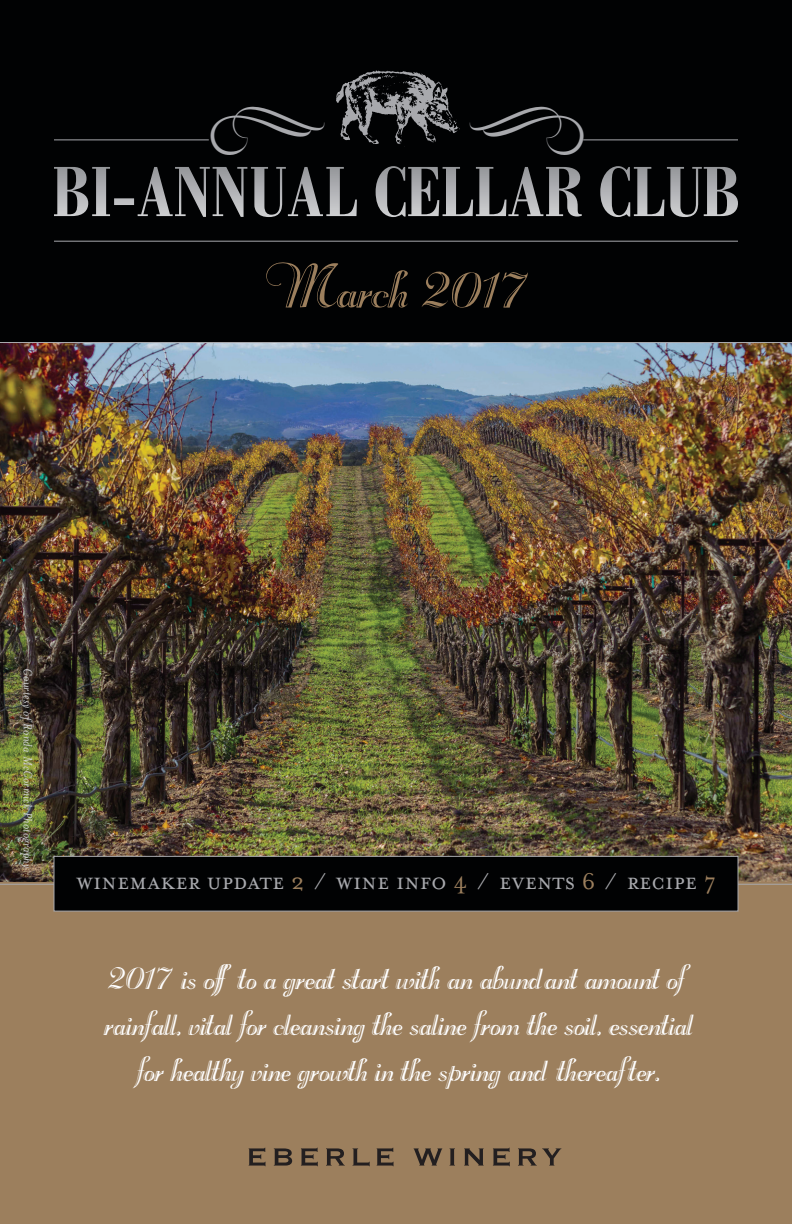
<style>
.page{position:relative;width:792px;height:1224px;background:#fff}
.page>*{position:absolute;margin:0;border:0;box-sizing:border-box;transform-origin:0 0}
.t1{font:72px "Rechtman Script";color:#9c7f5d}
.t2{font:44px/46px "Rechtman Script";color:#fff;text-align:center}
.t3{font:42.8px "Style Ornaments";color:#a8a9ad}
.t4{font:26px "Mrs Eaves Small Caps";color:#a8a9ad}
.t5{font:italic 14px "Mrs Eaves";letter-spacing:.02em;color:#d1d2d4}
.s1{font-family:"Mrs Eaves Roman";color:#9c7f5d}
</style>
<div class="page">
<img style="left:0;top:343px;width:792px;height:539px">
<div style="left:0;top:882px;width:792px;height:342px;background:#9c7f5d"></div>
<div style="left:0;top:0;width:792px;height:342px;background:#010203"></div>
<hr style="left:54px;top:241px;width:684px;height:1px;background:#a8a9ad">
<svg style="left:336px;top:70px;width:124px;height:74px"></svg>
<hr style="left:583px;top:139px;width:155px;height:1px;background:#a8a9ad">
<hr style="left:54px;top:139px;width:155px;height:1px;background:#a8a9ad">
<hr style="left:0;top:342px;width:792px;height:1px;background:#a8a9ad">
<hr style="left:0;top:884px;width:792px;height:1px;background:#a8a9ad">
<div style="left:54px;top:856px;width:684px;height:55px;background:#010203;border:1px solid #a8a9ad"></div>
<svg style="left:249px;top:1148px;width:16px;height:18px"></svg>
<svg style="left:274px;top:1148px;width:18px;height:18px"></svg>
<svg style="left:301px;top:1148px;width:17px;height:18px"></svg>
<svg style="left:326px;top:1148px;width:19px;height:18px"></svg>
<svg style="left:353px;top:1148px;width:17px;height:18px"></svg>
<svg style="left:377px;top:1148px;width:17px;height:18px"></svg>
<svg style="left:414px;top:1148px;width:28px;height:18px"></svg>
<svg style="left:450px;top:1148px;width:5px;height:18px"></svg>
<svg style="left:464px;top:1148px;width:20px;height:18px"></svg>
<svg style="left:493px;top:1148px;width:17px;height:18px"></svg>
<svg style="left:518px;top:1148px;width:43px;height:18px"></svg>
<svg style="left:251px;top:166px;width:487px;height:51px"></svg>
<p class="t3" style="left:210px;top:90px;width:117px">■</p>
<h1 class="t1" style="left:263px;top:262px;width:268px">March 2017</h1>
<p class="t5" style="left:35px;top:668px;width:202px;rotate:90deg">Courtesy of Ronda McCormick Photography</p>
<p class="t4" style="left:76px;top:868px;width:641px">winemaker update <span class="s1">2</span> / wine info <span class="s1">4</span> / events <span class="s1">6</span> / recipe <span class="s1">7</span></p>
<p class="t2" style="left:104px;top:959px;width:590px">2017 is off to a great start with an abundant amount of rainfall, vital for cleansing the saline from the soil, essential for healthy vine growth in the spring and thereafter.</p>
</div>
